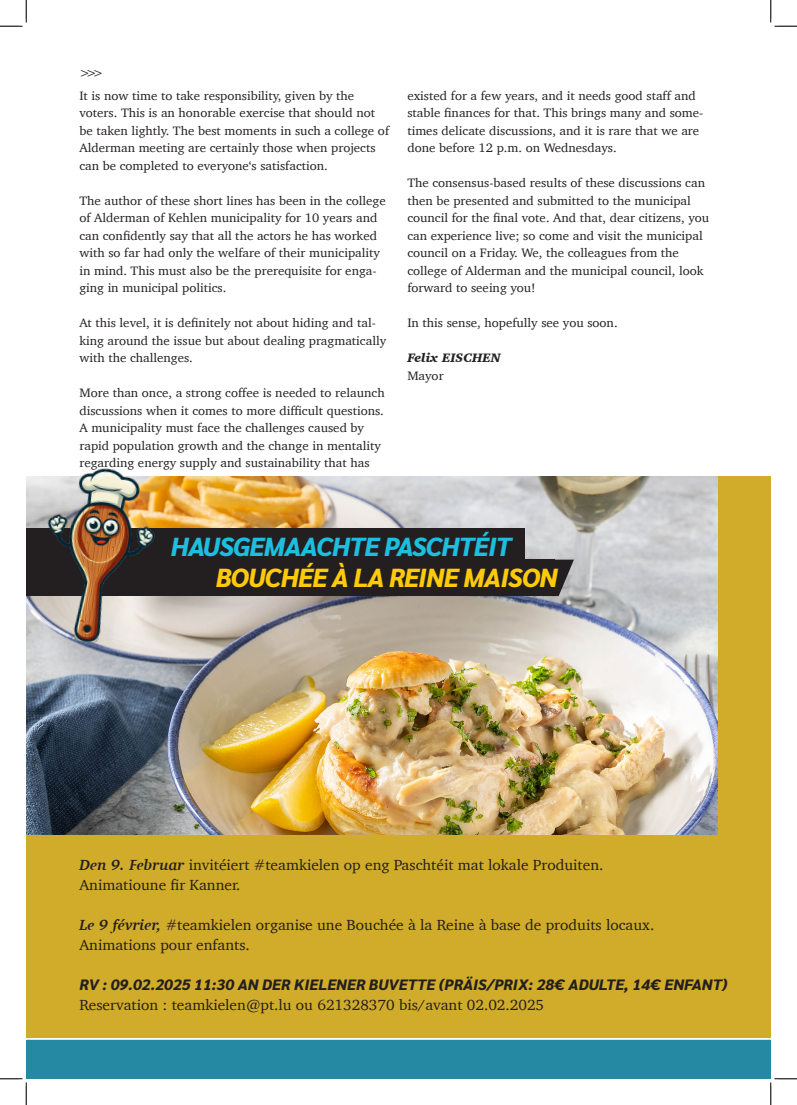
<style>
.page{position:relative;width:797px;height:1105px;background:#fff}
.page>*{position:absolute;margin:0;border:0;box-sizing:border-box;transform-origin:0 0}
.Headlines{font:italic 800 26.12px "Sarabun";letter-spacing:-.03em;color:#1cbfdf}
.Headlines-2{font:italic 800 26.12px "Sarabun";letter-spacing:-.03em;color:#feca0a}
.Text{font:15px "Charter";color:#231f20}
.Text-2{font:italic 800 15px "Sarabun";color:#231f20}
.Text-3{font:12.5px/17.5px "Charter";color:#231f20;scale:1.04 1}
.Text-4{font:italic 900 12.5px "Charter";color:#231f20;scale:1.04 1}
.Text-5{font:12.5px "Charter";color:#231f20}
.s1{font-weight:700;font-style:italic}
</style>
<div class="page">
<div style="left:26px;top:476px;width:744px;height:561px;background:#d1ab2a"></div>
<img style="left:26px;top:476px;width:691px;height:358px">
<div style="left:26px;top:529px;width:498px;height:44px;background:#231f20"></div>
<svg style="left:554px;top:560px;width:20px;height:36px"></svg>
<div style="left:26px;top:559px;width:528px;height:37px;background:#231f20"></div>
<img style="left:26px;top:468px;width:166px;height:197px">
<svg style="left:0;top:0;width:27px;height:27px"></svg>
<svg style="left:770px;top:0;width:27px;height:27px"></svg>
<svg style="left:0;top:1039px;width:797px;height:66px"></svg>
<p class="Text-5" style="left:79px;top:62px;width:25px">&gt;&gt;&gt;</p>
<p class="Text-3" style="left:79px;top:86px;width:299px">It is now time to take responsibility, given by the voters. This is an honorable exercise that should not be taken lightly. The best moments in such a college of Alderman meeting are certainly those when projects can be completed to everyone‘s satisfaction.</p>
<p class="Text-3" style="left:79px;top:191px;width:296px">The author of these short lines has been in the college of Alderman of Kehlen municipality for 10 years and can confidently say that all the actors he has worked with so far had only the welfare of their municipality in mind. This must also be the prerequisite for enga&shy;ging in municipal politics.</p>
<p class="Text-3" style="left:79px;top:314px;width:296px">At this level, it is definitely not about hiding and tal&shy;king around the issue but about dealing pragmatically with the challenges.</p>
<p class="Text-3" style="left:79px;top:384px;width:295px">More than once, a strong coffee is needed to relaunch discussions when it comes to more difficult questions.<br>A municipality must face the challenges caused by rapid population growth and the change in mentality regarding energy supply and sustainability that has</p>
<p class="Text-3" style="left:407px;top:86px;width:286px">existed for a few years, and it needs good staff and stable finances for that. This brings many and some&shy;times delicate discussions, and it is rare that we are done before 12 p.m. on Wednesdays.</p>
<p class="Text-3" style="left:407px;top:174px;width:292px">The consensus-based results of these discussions can then be presented and submitted to the municipal council for the final vote. And that, dear citizens, you can experience live; so come and visit the municipal council on a Friday. We, the colleagues from the college of Alderman and the municipal council, look forward to seeing you!</p>
<p class="Text-3" style="left:407px;top:314px;width:204px">In this sense, hopefully see you soon.</p>
<p class="Text-4" style="left:407px;top:350px;width:91px">Felix EISCHEN</p>
<p class="Text-3" style="left:407px;top:366px;width:36px">Mayor</p>
<p class="Headlines" style="left:171px;top:532px;width:342px">HAUSGEMAACHTE PASCHTÉIT</p>
<p class="Headlines-2" style="left:216px;top:563px;width:343px">BOUCHÉE À LA REINE MAISON</p>
<p class="Text" style="left:79px;top:852px;width:525px"><span class="s1">Den 9. Februar</span> invitéiert #teamkielen op eng Paschtéit mat lokale Produiten.</p>
<p class="Text" style="left:79px;top:872px;width:163px">Animatioune fir Kanner.</p>
<p class="Text" style="left:79px;top:912px;width:576px"><span class="s1">Le 9 février,</span> #teamkielen organise une Bouchée à la Reine à base de produits locaux.</p>
<p class="Text" style="left:79px;top:932px;width:172px">Animations pour enfants.</p>
<p class="Text-2" style="left:79px;top:976px;width:649px">RV : 09.02.2025 11:30 AN DER KIELENER BUVETTE (PRÄIS/PRIX: 28€ ADULTE, 14€ ENFANT)</p>
<p class="Text" style="left:79px;top:992px;width:466px">Reservation : teamkielen@pt.lu ou 621328370 bis/avant 02.02.2025</p>
</div>
